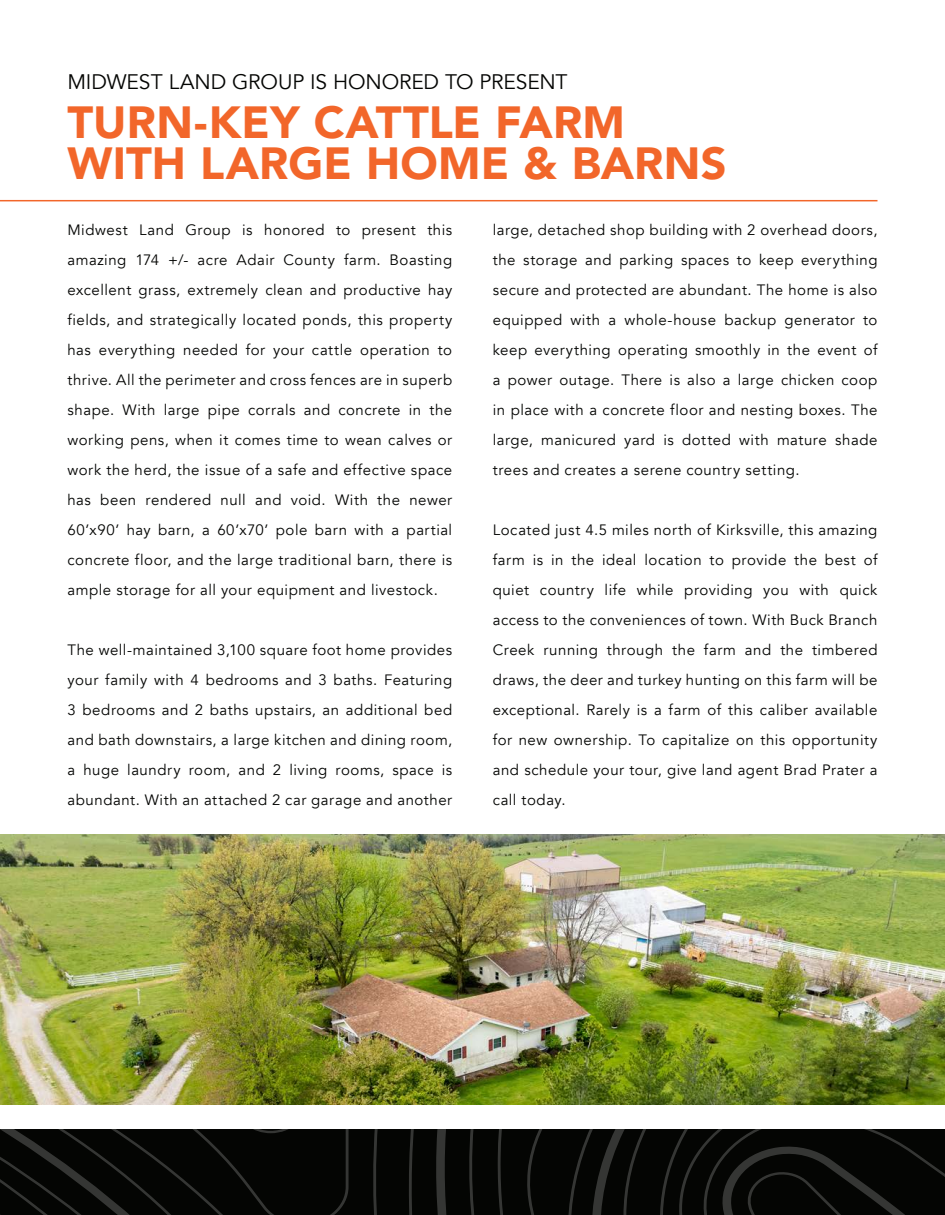
<style>
.page{position:relative;width:945px;height:1215px;background:#fff}
.page>*{position:absolute;margin:0;border:0;box-sizing:border-box;transform-origin:0 0}
.t1{font:900 45px "Avenir";letter-spacing:.005em;color:#f2662a}
.t2{font:21px "Avenir";letter-spacing:-.005em;color:#040503}
.t3{font:15px/30px "Avenir";letter-spacing:.035em;color:#040503;text-align:justify}
</style>
<div class="page">
<hr style="left:0;top:200px;width:878px;height:1px;background:#f2662a">
<svg style="left:0;top:1130px;width:945px;height:85px"></svg>
<img style="left:0;top:835px;width:945px;height:270px">
<p class="t2" style="left:68px;top:69px;width:502px">MIDWEST LAND GROUP IS HONORED TO PRESENT</p>
<p class="t1" style="left:68px;top:84px;width:559px">TURN-KEY CATTLE FARM</p>
<p class="t1" style="left:68px;top:125px;width:661px">WITH LARGE HOME &amp; BARNS</p>
<p class="t3" style="left:68px;top:216px;width:386px">Midwest Land Group is honored to present this amazing 174 +/- acre Adair County farm. Boasting excellent grass, extremely clean and productive hay fields, and strategically located ponds, this property has everything needed for your cattle operation to thrive. All the perimeter and cross fences are in superb shape. With large pipe corrals and concrete in the working pens, when it comes time to wean calves or work the herd, the issue of a safe and effective space has been rendered null and void. With the newer 60’x90’ hay barn, a 60’x70’ pole barn with a partial concrete floor, and the large traditional barn, there is ample storage for all your equipment and livestock.</p>
<p class="t3" style="left:68px;top:636px;width:386px">The well-maintained 3,100 square foot home provides your family with 4 bedrooms and 3 baths. Featuring 3 bedrooms and 2 baths upstairs, an additional bed and bath downstairs, a large kitchen and dining room, a huge laundry room, and 2 living rooms, space is abundant. With an attached 2 car garage and another</p>
<p class="t3" style="left:493px;top:216px;width:386px">large, detached shop building with 2 overhead doors, the storage and parking spaces to keep everything secure and protected are abundant. The home is also equipped with a whole-house backup generator to keep everything operating smoothly in the event of a power outage. There is also a large chicken coop in place with a concrete floor and nesting boxes. The large, manicured yard is dotted with mature shade trees and creates a serene country setting.</p>
<p class="t3" style="left:493px;top:516px;width:386px">Located just 4.5 miles north of Kirksville, this amazing farm is in the ideal location to provide the best of quiet country life while providing you with quick access to the conveniences of town. With Buck Branch Creek running through the farm and the timbered draws, the deer and turkey hunting on this farm will be exceptional. Rarely is a farm of this caliber available for new ownership. To capitalize on this opportunity and schedule your tour, give land agent Brad Prater a call today.</p>
</div>
